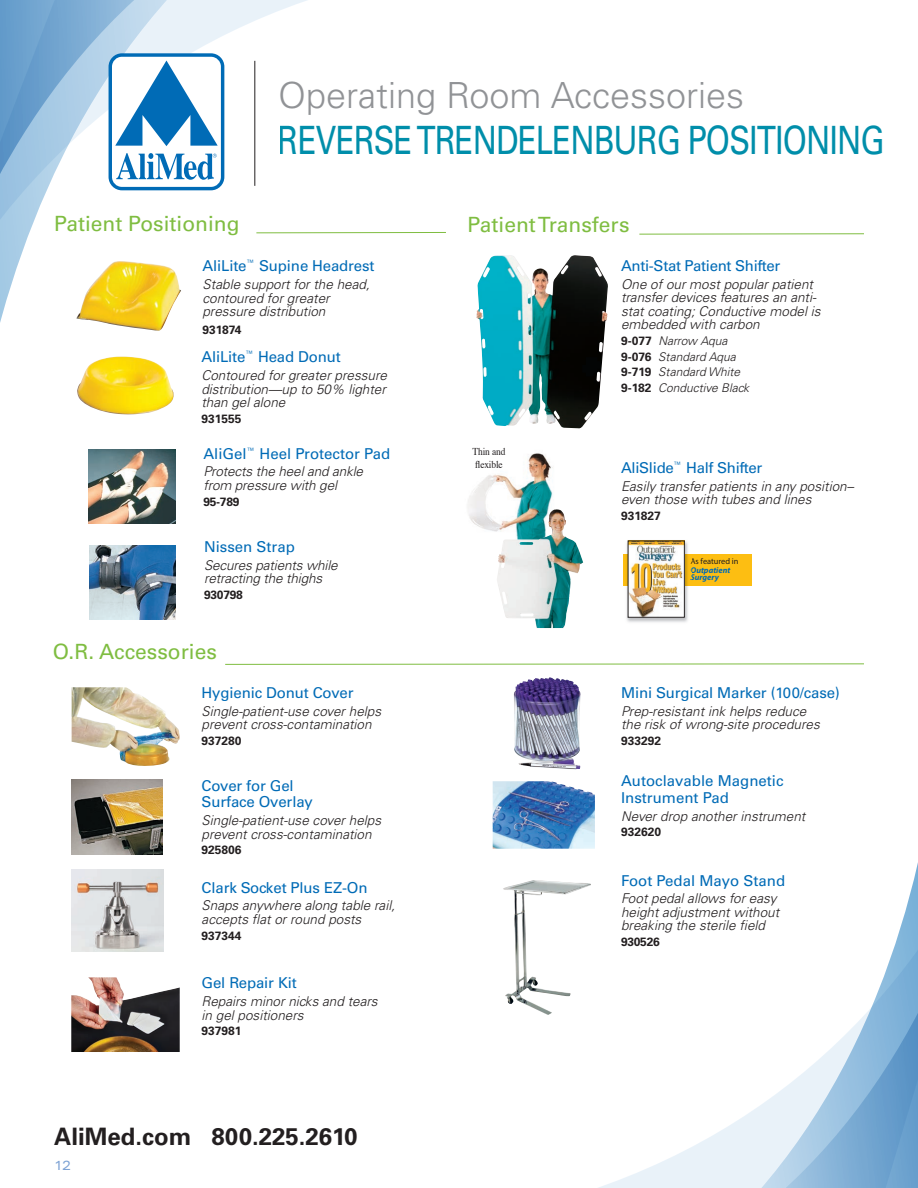
<style>
.page{position:relative;width:918px;height:1188px;background:#fff}
.page>*{position:absolute;margin:0;border:0;box-sizing:border-box;transform-origin:0 0}
.t1{font:39px "Univers LT Std";letter-spacing:-.03em;color:#008eaa;scale:.8 1}
.t2{font:300 36px "Univers LT Std";color:#919396}
.t3{font:700 24px "Univers LT Std";color:#231f20}
.t4{font:21px "Univers LT Std";color:#7fbd41}
.t5{font:15px/16.5px "Univers LT Std";letter-spacing:-.01em;color:#006bb6}
.t6{font:italic 300 13.5px/13.5px "Univers LT Std";color:#231f20}
.t7{font:expanded 13.2px "Univers LT Std";color:#7da2d4;scale:.91 1}
.t8{font:700 12px "Univers LT Std";color:#231f20}
.t9{font:italic 300 12px "Univers LT Std";color:#231f20}
.t10{font:10.5px/12.8px "Times";letter-spacing:-.015em;color:#231f20;scale:.9 1}
.t11{font:8.4px/8.9px "Myriad Pro";letter-spacing:-.005em;color:#231f20}
.t12{font:italic 700 8.4px "Myriad Pro";color:#006bb6}
.s1{font-weight:700;font-style:normal}
.s2{font-weight:700;font-style:italic;color:#006bb6}
</style>
<div class="page">
<svg style="left:0;top:0;width:271px;height:620px"></svg>
<svg style="left:513px;top:694px;width:176px;height:494px"></svg>
<svg style="left:689px;top:862px;width:229px;height:326px"></svg>
<svg style="left:109px;top:53px;width:115px;height:137px"></svg>
<img style="left:493px;top:781px;width:102px;height:68px">
<hr style="left:639px;top:233px;width:225px;height:2px;background:#7fbd41">
<img style="left:72px;top:687px;width:108px;height:79px">
<img style="left:72px;top:780px;width:90px;height:75px">
<hr style="left:256px;top:232px;width:190px;height:1px;background:#7fbd41">
<img style="left:77px;top:357px;width:97px;height:60px">
<img style="left:76px;top:261px;width:105px;height:70px">
<img style="left:88px;top:449px;width:87px;height:74px">
<img style="left:89px;top:546px;width:86px;height:73px">
<img style="left:72px;top:869px;width:92px;height:83px">
<img style="left:476px;top:255px;width:132px;height:174px">
<svg style="left:225px;top:663px;width:639px;height:2px"></svg>
<img style="left:468px;top:453px;width:86px;height:79px">
<img style="left:496px;top:510px;width:79px;height:118px">
<div style="left:623px;top:554px;width:129px;height:32px;background:#fdbe12"></div>
<img style="left:626px;top:540px;width:62px;height:82px">
<svg style="left:690px;top:561px;width:2px;height:19px"></svg>
<img style="left:630px;top:543px;width:53px;height:73px">
<div style="left:628px;top:541px;width:57px;height:77px;border:1px solid #231f20"></div>
<img style="left:503px;top:880px;width:88px;height:135px">
<img style="left:71px;top:977px;width:109px;height:75px">
<img style="left:514px;top:677px;width:67px;height:93px">
<p class="t2" style="left:278px;top:74px;width:467px">Operating Room Accessories</p>
<h1 class="t1" style="left:278px;top:117px;width:760px">REVERSE TRENDELENBURG POSITIONING</h1>
<p class="t4" style="left:54px;top:211px;width:187px">Patient Positioning</p>
<p class="t5" style="left:202px;top:258px;width:174px">AliLite<sup>™</sup> Supine Headrest</p>
<p class="t6" style="left:202px;top:278px;width:169px">Stable support for the head, contoured for greater pressure distribution</p>
<p class="t8" style="left:202px;top:323px;width:41px">931874</p>
<p class="t5" style="left:201px;top:349px;width:141px">AliLite<sup>™</sup> Head Donut</p>
<p class="t6" style="left:201px;top:369px;width:187px;text-align:justify">Contoured for greater pressure distribution—up to 50% lighter than gel alone</p>
<p class="t8" style="left:201px;top:412px;width:42px">931555</p>
<p class="t5" style="left:203px;top:445px;width:189px">AliGel<sup>™</sup> Heel Protector Pad</p>
<p class="t6" style="left:203px;top:465px;width:161px">Protects the heel and ankle from pressure with gel</p>
<p class="t8" style="left:203px;top:494px;width:38px">95-789</p>
<p class="t5" style="left:204px;top:538px;width:92px">Nissen Strap</p>
<p class="t6" style="left:204px;top:558px;width:135px">Secures patients while retracting the thighs</p>
<p class="t8" style="left:204px;top:588px;width:40px">930798</p>
<p class="t4" style="left:53px;top:639px;width:166px">O.R. Accessories</p>
<p class="t5" style="left:202px;top:685px;width:153px">Hygienic Donut Cover</p>
<p class="t6" style="left:202px;top:705px;width:181px">Single-patient-use cover helps prevent cross-contamination</p>
<p class="t8" style="left:202px;top:734px;width:42px">937280</p>
<p class="t5" style="left:202px;top:777px;width:113px">Cover for Gel<br>Surface Overlay</p>
<p class="t6" style="left:202px;top:814px;width:181px">Single-patient-use cover helps prevent cross-contamination</p>
<p class="t8" style="left:202px;top:843px;width:42px">925806</p>
<p class="t5" style="left:202px;top:879px;width:167px">Clark Socket Plus EZ-On</p>
<p class="t6" style="left:202px;top:899px;width:195px">Snaps anywhere along table rail, accepts flat or round posts</p>
<p class="t8" style="left:202px;top:928px;width:42px">937344</p>
<p class="t5" style="left:202px;top:975px;width:97px">Gel Repair Kit</p>
<p class="t6" style="left:202px;top:995px;width:178px">Repairs minor nicks and tears in gel positioners</p>
<p class="t8" style="left:202px;top:1024px;width:42px">937981</p>
<h3 class="t3" style="left:54px;top:1123px;width:305px">AliMed.com 800.225.2610</h3>
<p class="t7" style="left:54px;top:1157px;width:20px">12</p>
<p class="t4" style="left:468px;top:212px;width:164px">Patient Transfers</p>
<p class="t5" style="left:621px;top:258px;width:161px">Anti-Stat Patient Shifter</p>
<p class="t6" style="left:621px;top:278px;width:201px">One of our most popular patient transfer devices features an anti&shy;stat coating; Conductive model is embedded with carbon</p>
<p class="t9" style="left:621px;top:334px;width:108px"><span class="s1">9-077</span> Narrow Aqua</p>
<p class="t9" style="left:621px;top:349px;width:116px"><span class="s1">9-076</span> Standard Aqua</p>
<p class="t9" style="left:621px;top:365px;width:121px"><span class="s1">9-719</span> Standard White</p>
<p class="t9" style="left:621px;top:381px;width:130px"><span class="s1">9-182</span> Conductive Black</p>
<p class="t10" style="left:473px;top:444px;width:38px">Thin and flexible</p>
<p class="t5" style="left:621px;top:459px;width:143px">AliSlide<sup>™</sup> Half Shifter</p>
<p class="t6" style="left:621px;top:479px;width:234px">Easily transfer patients in any position– even those with tubes and lines</p>
<p class="t8" style="left:621px;top:509px;width:41px">931827</p>
<p class="t11" style="left:690px;top:556px;width:50px">As featured in<br><span class="s2">Outpatient</span></p>
<p class="t12" style="left:690px;top:572px;width:30px">Surgery</p>
<p class="t5" style="left:621px;top:685px;width:220px">Mini Surgical Marker (100/case)</p>
<p class="t6" style="left:621px;top:705px;width:200px">Prep-resistant ink helps reduce the risk of wrong-site procedures</p>
<p class="t8" style="left:621px;top:734px;width:42px">933292</p>
<p class="t5" style="left:621px;top:773px;width:164px">Autoclavable Magnetic<br>Instrument Pad</p>
<p class="t6" style="left:621px;top:809px;width:186px">Never drop another instrument</p>
<p class="t8" style="left:621px;top:825px;width:42px">932620</p>
<p class="t5" style="left:621px;top:872px;width:166px">Foot Pedal Mayo Stand</p>
<p class="t6" style="left:621px;top:892px;width:160px">Foot pedal allows for easy height adjustment without breaking the sterile field</p>
<p class="t8" style="left:621px;top:935px;width:40px">930526</p>
</div>
